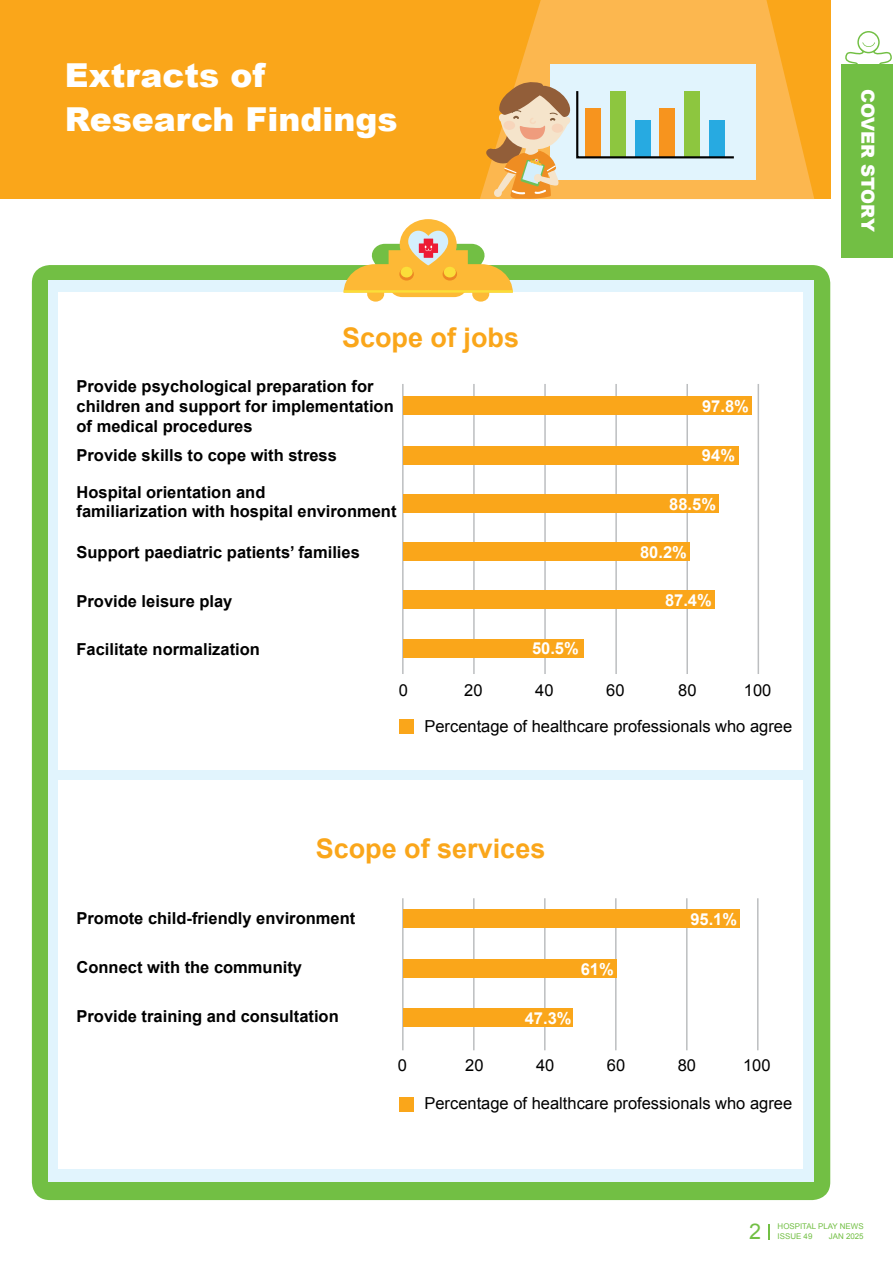
<style>
.page{position:relative;width:893px;height:1263px;background:#fff}
.page>*{position:absolute;margin:0;border:0;box-sizing:border-box;transform-origin:0 0}
.t1{font:900 33px/43.5px "Arial";color:#fff}
.t2{font:700 27px "Arial";color:#faa61a}
.t3{font:21.6px "Arial";color:#72bf44}
.t4{font:900 18px "Arial";color:#fff}
.t5{font:700 16.5px/19.8px "Arial";color:#000}
.t6{font:16.5px "Arial";color:#000}
.t7{font:700 16.5px "Arial";color:#fff}
.t8{font:7.95px/9.8px "Arial";color:#72bf44}
</style>
<div class="page">
<svg style="left:768px;top:1224px;width:2px;height:15px"></svg>
<div style="left:0;top:0;width:830px;height:199px;background:#faa61a"></div>
<div style="left:32px;top:265px;width:798px;height:935px;background:#72bf44;border-radius:18px"></div>
<svg style="left:480px;top:0;width:334px;height:199px;fill:#fcb74f"></svg>
<div style="left:48px;top:281px;width:765px;height:901px;background:#e1f4fd"></div>
<div style="left:550px;top:64px;width:205px;height:115px;background:#e1f4fd"></div>
<svg style="left:485px;top:81px;width:251px;height:119px"></svg>
<div style="left:58px;top:293px;width:745px;height:477px;background:#fff"></div>
<div style="left:58px;top:780px;width:745px;height:389px;background:#fff"></div>
<svg style="left:367px;top:284px;width:17px;height:18px"></svg>
<svg style="left:472px;top:284px;width:17px;height:18px"></svg>
<svg style="left:344px;top:219px;width:169px;height:78px"></svg>
<hr style="left:402px;top:384px;width:2px;height:290px;background:#bcbec0">
<hr style="left:473px;top:384px;width:2px;height:290px;background:#bcbec0">
<hr style="left:544px;top:384px;width:2px;height:290px;background:#bcbec0">
<hr style="left:615px;top:384px;width:2px;height:290px;background:#bcbec0">
<hr style="left:686px;top:384px;width:2px;height:290px;background:#bcbec0">
<hr style="left:758px;top:384px;width:1px;height:290px;background:#bcbec0">
<div style="left:403px;top:396px;width:349px;height:18px;background:#faa61a"></div>
<div style="left:403px;top:446px;width:336px;height:18px;background:#faa61a"></div>
<div style="left:403px;top:494px;width:316px;height:18px;background:#faa61a"></div>
<div style="left:403px;top:543px;width:287px;height:18px;background:#faa61a"></div>
<div style="left:403px;top:591px;width:312px;height:18px;background:#faa61a"></div>
<div style="left:403px;top:639px;width:181px;height:18px;background:#faa61a"></div>
<hr style="left:402px;top:898px;width:2px;height:152px;background:#bcbec0">
<hr style="left:473px;top:898px;width:2px;height:152px;background:#bcbec0">
<hr style="left:544px;top:898px;width:2px;height:152px;background:#bcbec0">
<hr style="left:615px;top:898px;width:2px;height:152px;background:#bcbec0">
<hr style="left:686px;top:898px;width:2px;height:152px;background:#bcbec0">
<hr style="left:757px;top:898px;width:1px;height:152px;background:#bcbec0">
<div style="left:403px;top:1009px;width:170px;height:18px;background:#faa61a"></div>
<div style="left:403px;top:959px;width:214px;height:19px;background:#faa61a"></div>
<div style="left:403px;top:910px;width:337px;height:18px;background:#faa61a"></div>
<div style="left:399px;top:719px;width:15px;height:14px;background:#faa61a"></div>
<div style="left:399px;top:1096px;width:15px;height:15px;background:#faa61a"></div>
<div style="left:842px;top:64px;width:51px;height:194px;background:#72bf44"></div>
<svg style="left:845px;top:31px;width:47px;height:33px"></svg>
<h1 class="t1" style="left:65px;top:53px;width:334px">Extracts of<br>Research Findings</h1>
<h2 class="t2" style="left:342px;top:320px;width:179px">Scope of jobs</h2>
<p class="t5" style="left:77px;top:377px;width:319px">Provide psychological preparation for children and support for implementation of medical procedures</p>
<p class="t5" style="left:77px;top:446px;width:262px">Provide skills to cope with stress</p>
<p class="t5" style="left:77px;top:482px;width:321px">Hospital orientation and<br>familiarization with hospital environment</p>
<p class="t5" style="left:77px;top:543px;width:285px">Support paediatric patients’ families</p>
<p class="t5" style="left:77px;top:591px;width:157px">Provide leisure play</p>
<p class="t5" style="left:77px;top:640px;width:185px">Facilitate normalization</p>
<p class="t7" style="left:532px;top:637px;width:48px">50.5%</p>
<p class="t7" style="left:702px;top:395px;width:48px">97.8%</p>
<p class="t7" style="left:702px;top:444px;width:35px">94%</p>
<p class="t7" style="left:669px;top:493px;width:48px">88.5%</p>
<p class="t7" style="left:640px;top:541px;width:48px">80.2%</p>
<p class="t7" style="left:665px;top:589px;width:48px">87.4%</p>
<p class="t6" style="left:399px;top:680px;width:11px">0</p>
<p class="t6" style="left:464px;top:680px;width:20px">20</p>
<p class="t6" style="left:535px;top:680px;width:20px">40</p>
<p class="t6" style="left:606px;top:680px;width:20px">60</p>
<p class="t6" style="left:678px;top:680px;width:20px">80</p>
<p class="t6" style="left:744px;top:680px;width:29px">100</p>
<p class="t6" style="left:424px;top:715px;width:369px">Percentage of healthcare professionals who agree</p>
<h2 class="t2" style="left:316px;top:831px;width:231px">Scope of services</h2>
<p class="t5" style="left:77px;top:909px;width:280px">Promote child-friendly environment</p>
<p class="t5" style="left:77px;top:958px;width:227px">Connect with the community</p>
<p class="t5" style="left:77px;top:1006px;width:264px">Provide training and consultation</p>
<p class="t7" style="left:581px;top:958px;width:35px">61%</p>
<p class="t7" style="left:525px;top:1007px;width:48px">47.3%</p>
<p class="t7" style="left:690px;top:908px;width:48px">95.1%</p>
<p class="t6" style="left:398px;top:1054px;width:11px">0</p>
<p class="t6" style="left:465px;top:1054px;width:20px">20</p>
<p class="t6" style="left:536px;top:1054px;width:20px">40</p>
<p class="t6" style="left:607px;top:1054px;width:20px">60</p>
<p class="t6" style="left:678px;top:1054px;width:20px">80</p>
<p class="t6" style="left:743px;top:1054px;width:29px">100</p>
<p class="t6" style="left:424px;top:1093px;width:369px">Percentage of healthcare professionals who agree</p>
<p class="t4" style="left:881px;top:89px;width:144px;rotate:90deg">COVER STORY</p>
<h3 class="t3" style="left:749px;top:1218px;width:14px">2</h3>
<p class="t8" style="left:778px;top:1222px;width:87px">HOSPITAL PLAY NEWS<br>ISSUE 49</p>
<p class="t8" style="left:829px;top:1231px;width:36px">JAN 2025</p>
</div>
